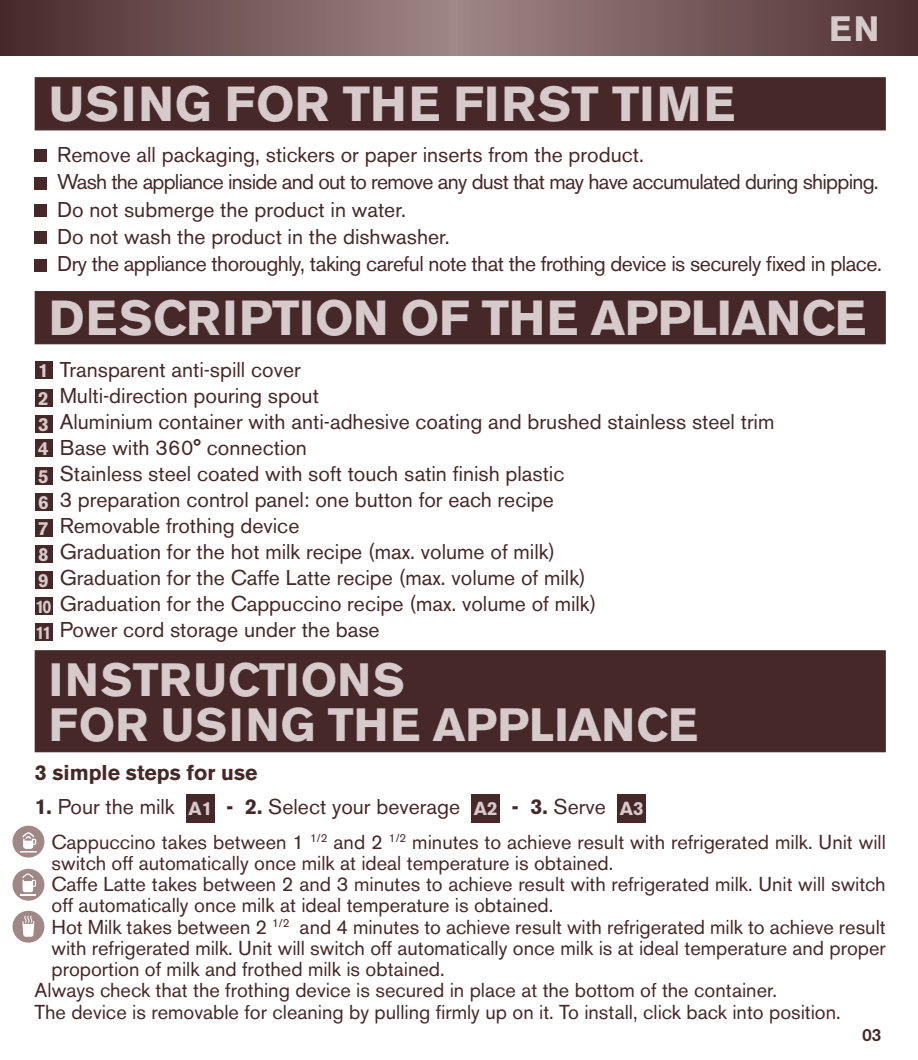
<style>
.page{position:relative;width:918px;height:1060px;background:#fff}
.page>*{position:absolute;margin:0;border:0;box-sizing:border-box;transform-origin:0 0}
.t1{font:700 48.75px "Akzidenz Grotesk BE";letter-spacing:.025em;color:#d6caca}
.t2{font:700 46.25px/45px "Akzidenz Grotesk BE";color:#d6caca}
.t3{font:700 35px "Akzidenz Grotesk BE";color:#d6caca}
.t4{font:21.25px/26px "Akzidenz Grotesk BE";color:#472829}
.t5{font:21.25px/27.2px "Akzidenz Grotesk BE";letter-spacing:-.025em;color:#472829}
.t6{font:700 21.25px "Akzidenz Grotesk BE";color:#472829}
.t7{font:20px "Akzidenz Grotesk BE";color:#472829}
.t8{font:500 17.5px "Akzidenz Grotesk BE";color:#472829}
.s1{font-weight:700;font-size:18.75px;color:#d6caca}
.s2{font-weight:700}
</style>
<div class="page">
<div style="left:35px;top:77px;width:850px;height:53px;background:#472829;border:1px solid #472829"></div>
<div style="left:35px;top:291px;width:850px;height:53px;background:#472829"></div>
<svg style="left:0;top:0;width:917px;height:56px;background:#755959"></svg>
<div style="left:35px;top:650px;width:850px;height:102px;background:#472829;border:1px solid #472829"></div>
<div style="left:35px;top:150px;width:12px;height:12px;background:#472829"></div>
<div style="left:35px;top:177px;width:12px;height:12px;background:#472829"></div>
<div style="left:35px;top:204px;width:12px;height:13px;background:#472829"></div>
<div style="left:35px;top:232px;width:12px;height:12px;background:#472829"></div>
<div style="left:35px;top:259px;width:12px;height:12px;background:#472829"></div>
<div style="left:35px;top:361px;width:17px;height:18px;background:#472829"></div>
<div style="left:35px;top:389px;width:17px;height:17px;background:#472829"></div>
<div style="left:35px;top:415px;width:17px;height:17px;background:#472829"></div>
<div style="left:35px;top:439px;width:17px;height:18px;background:#472829"></div>
<div style="left:35px;top:467px;width:17px;height:18px;background:#472829"></div>
<div style="left:35px;top:493px;width:17px;height:18px;background:#472829"></div>
<div style="left:35px;top:519px;width:17px;height:18px;background:#472829"></div>
<div style="left:35px;top:545px;width:17px;height:18px;background:#472829"></div>
<div style="left:35px;top:571px;width:17px;height:18px;background:#472829"></div>
<div style="left:35px;top:597px;width:17px;height:18px;background:#472829"></div>
<div style="left:35px;top:623px;width:17px;height:18px;background:#472829"></div>
<div style="left:186px;top:794px;width:28px;height:28px;background:#472829"></div>
<div style="left:471px;top:794px;width:29px;height:28px;background:#472829"></div>
<div style="left:617px;top:794px;width:28px;height:28px;background:#472829"></div>
<div style="left:12px;top:825px;width:32px;height:32px;background:#a08887;border-radius:50%"></div>
<svg style="left:20px;top:832px;width:17px;height:20px"></svg>
<div style="left:12px;top:868px;width:32px;height:32px;background:#a08887;border-radius:50%"></div>
<svg style="left:20px;top:873px;width:16px;height:22px"></svg>
<div style="left:12px;top:910px;width:32px;height:32px;background:#a08887;border-radius:50%"></div>
<svg style="left:22px;top:916px;width:12px;height:20px"></svg>
<h3 class="t3" style="left:828px;top:8px;width:52px">EN</h3>
<h1 class="t1" style="left:49px;top:76px;width:687px">USING FOR THE FIRST TIME</h1>
<p class="t5" style="left:57px;top:141px;width:825px">Remove all packaging, stickers or paper inserts from the product.<br>Wash the appliance inside and out to remove any dust that may have accumulated during shipping.<br>Do not submerge the product in water.<br>Do not wash the product in the dishwasher.<br>Dry the appliance thoroughly, taking careful note that the frothing device is securely fixed in place.</p>
<h1 class="t1" style="left:49px;top:290px;width:68px">DESCRIPTION</h1>
<h1 class="t1" style="left:401px;top:290px;width:114px">OF THE</h1>
<h1 class="t1" style="left:590px;top:290px;width:32px">APPLIANCE</h1>
<p class="t4" style="left:35px;top:356px;width:740px"><span class="s1">1</span> Transparent anti-spill cover<br><sub>2</sub> Multi-direction pouring spout<br><sub>3</sub> Aluminium container with anti-adhesive coating and brushed stainless steel trim <span class="s1">4</span> Base with 360° connection<br><sub>5</sub> Stainless steel coated with soft touch satin finish plastic<br><sub>6</sub> 3 preparation control panel: one button for each recipe<br><sub>7</sub> Removable frothing device<br><sub>8</sub> Graduation for the hot milk recipe (max. volume of milk)<br><sub>9</sub> Graduation for the Caffe Latte recipe (max. volume of milk)<br><sub>10</sub> Graduation for the Cappuccino recipe (max. volume of milk)<br><sub>11</sub> Power cord storage under the base</p>
<h2 class="t2" style="left:49px;top:658px;width:650px">INSTRUCTIONS<br>FOR USING THE APPLIANCE</h2>
<p class="t6" style="left:35px;top:760px;width:224px">3 SIMPLE STEPS FOR USE</p>
<p class="t4" style="left:35px;top:793px;width:610px"><span class="s2">1.</span> Pour the milk <sub>A1</sub> <span class="s2">- 2.</span> Select your beverage <sub>A2</sub> <span class="s2">- 3.</span> Serve <sub>A3</sub></p>
<p class="t7" style="left:51px;top:829px;width:835px">Cappuccino takes between 1 <sup>1/2</sup> and 2 <sup>1/2</sup> minutes to achieve result with refrigerated milk. Unit will</p>
<p class="t7" style="left:51px;top:851px;width:563px">switch off automatically once milk at ideal temperature is obtained.</p>
<p class="t7" style="left:51px;top:872px;width:835px">Caffe Latte takes between 2 and 3 minutes to achieve result with refrigerated milk. Unit will switch</p>
<p class="t7" style="left:51px;top:893px;width:503px">off automatically once milk at ideal temperature is obtained.</p>
<p class="t7" style="left:51px;top:914px;width:835px">Hot Milk takes between 2 <sup>1/2</sup> and 4 minutes to achieve result with refrigerated milk to achieve result</p>
<p class="t7" style="left:51px;top:936px;width:835px">with refrigerated milk. Unit will switch off automatically once milk is at ideal temperature and proper</p>
<p class="t7" style="left:51px;top:957px;width:394px">proportion of milk and frothed milk is obtained.</p>
<p class="t7" style="left:35px;top:978px;width:743px">Always check that the frothing device is secured in place at the bottom of the container.</p>
<p class="t7" style="left:35px;top:999px;width:807px">The device is removable for cleaning by pulling firmly up on it. To install, click back into position.</p>
<p class="t8" style="left:861px;top:1024px;width:21px">03</p>
</div>
